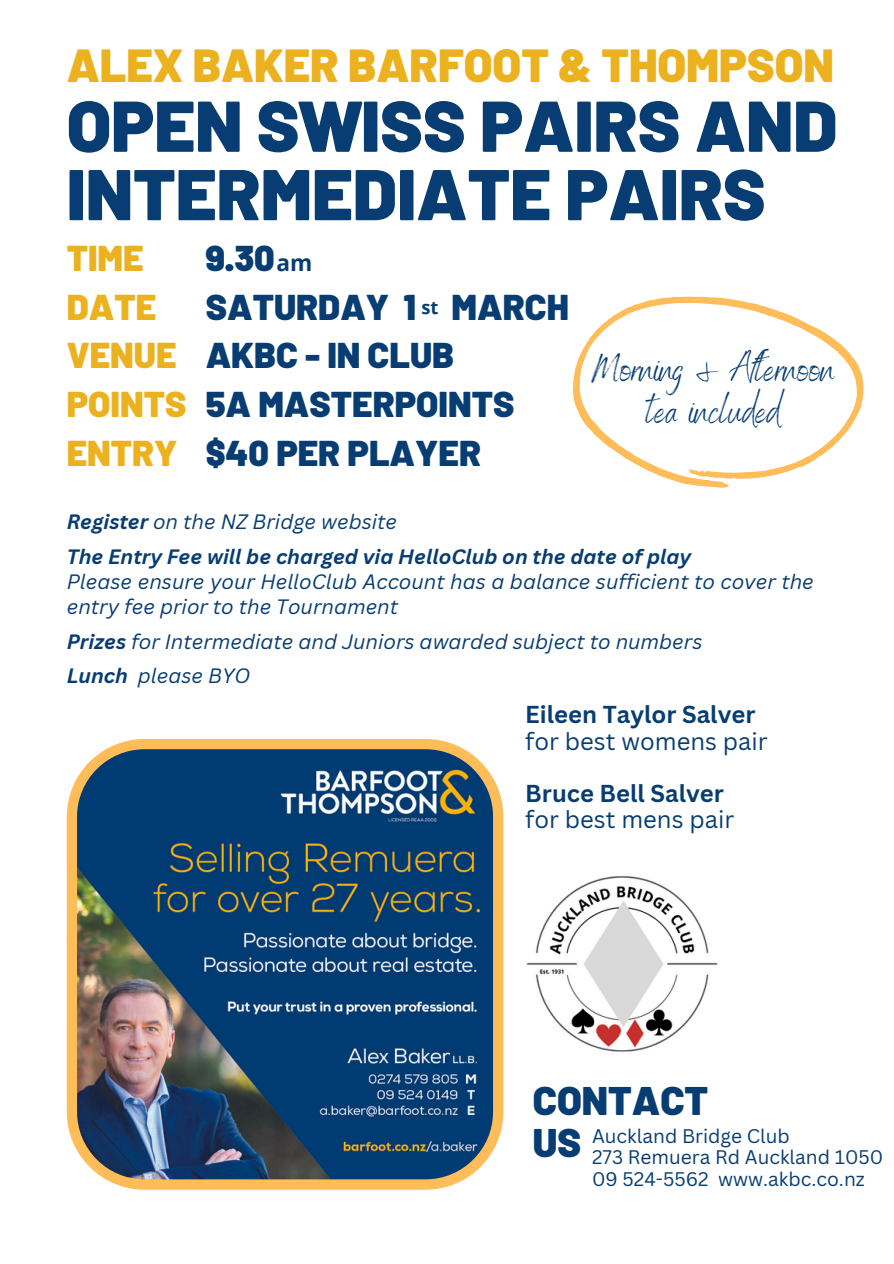
<style>
.page{position:relative;width:894px;height:1264px;background:#fff}
.page>*{position:absolute;margin:0;border:0;box-sizing:border-box;transform-origin:0 0}
.t1{font:900 71.7px/68.4px "Barlow";color:#073d72}
.t2{font:900 46.35px "Barlow";color:#ecb11f}
.t3{font:900 39.9px/41.8px "Barlow";color:#073d72}
.t4{font:39px/42.5px "Benedict";color:#073d72;text-align:center}
.t5{font:900 35.85px "Barlow";color:#073d72}
.t6{font:900 35.85px "Barlow";color:#ecb11f}
.t7{font:700 23.85px "Canva Sans";color:#073d72}
.t8{font:23.85px "Canva Sans";color:#073d72}
.t9{font:700 22.65px "Open Sans";color:#073d72}
.t10{font:italic 20.25px/24.9px "Canva Sans";color:#073d72}
.t11{font:italic 700 20.25px "Canva Sans";color:#073d72}
.t12{font:19.2px "Canva Sans";color:#073d72}
.t13{font:700 18.3px "Open Sans";color:#073d72}
.s1{font-weight:700}
</style>
<div class="page">
<svg style="left:573px;top:297px;width:289px;height:190px"></svg>
<img style="left:67px;top:739px;width:436px;height:450px">
<img style="left:525px;top:867px;width:193px;height:193px;border-radius:50%">
<h5 class="t2" style="left:67px;top:36px;width:768px">ALEX BAKER BARFOOT &amp; THOMPSON</h5>
<h5 class="t1" style="left:67px;top:89px;width:772px">OPEN SWISS PAIRS AND<br>INTERMEDIATE PAIRS</h5>
<h5 class="t6" style="left:67px;top:235px;width:78px">TIME</h5>
<h5 class="t6" style="left:67px;top:284px;width:91px">DATE</h5>
<h5 class="t6" style="left:67px;top:332px;width:111px">VENUE</h5>
<h6 class="t6" style="left:67px;top:381px;width:121px">POINTS</h6>
<p class="t6" style="left:67px;top:430px;width:112px">ENTRY</p>
<h1 class="t5" style="left:205px;top:235px;width:71px">9.30</h1>
<h5 class="t5" style="left:205px;top:284px;width:364px">SATURDAY 1 MARCH</h5>
<h5 class="t5" style="left:205px;top:332px;width:250px">AKBC - IN CLUB</h5>
<h5 class="t5" style="left:205px;top:381px;width:310px">5A MASTERPOINTS</h5>
<h5 class="t5" style="left:205px;top:430px;width:277px">$40 PER PLAYER</h5>
<p class="t9" style="left:276px;top:246px;width:37px">am</p>
<h4 class="t13" style="left:421px;top:294px;width:18px">st</h4>
<p class="t4" style="left:591px;top:345px;width:245px">Morning &amp; Afternoon tea included</p>
<p class="t10" style="left:67px;top:509px;width:332px"><span class="s1">Register</span> on the NZ Bridge website</p>
<p class="t11" style="left:67px;top:542px;width:626px">The Entry Fee will be charged via HelloClub on the date of play</p>
<h3 class="t10" style="left:67px;top:568px;width:748px">Please ensure your HelloClub Account has a balance sufficient to cover the entry fee prior to the Tournament</h3>
<p class="t10" style="left:67px;top:628px;width:637px"><span class="s1">Prizes</span> for Intermediate and Juniors awarded subject to numbers</p>
<p class="t10" style="left:67px;top:663px;width:185px"><span class="s1">Lunch</span> please BYO</p>
<p class="t7" style="left:525px;top:697px;width:231px">Eileen Taylor Salver</p>
<p class="t8" style="left:525px;top:724px;width:244px">for best womens pair</p>
<p class="t7" style="left:525px;top:776px;width:200px">Bruce Bell Salver</p>
<p class="t8" style="left:525px;top:802px;width:210px">for best mens pair</p>
<p class="t3" style="left:532px;top:1077px;width:177px">CONTACT<br>US</p>
<p class="t12" style="left:592px;top:1122px;width:199px">Auckland Bridge Club</p>
<p class="t12" style="left:592px;top:1143px;width:292px">273 Remuera Rd Auckland 1050</p>
<p class="t12" style="left:592px;top:1165px;width:274px">09 524-5562 www.akbc.co.nz</p>
</div>
